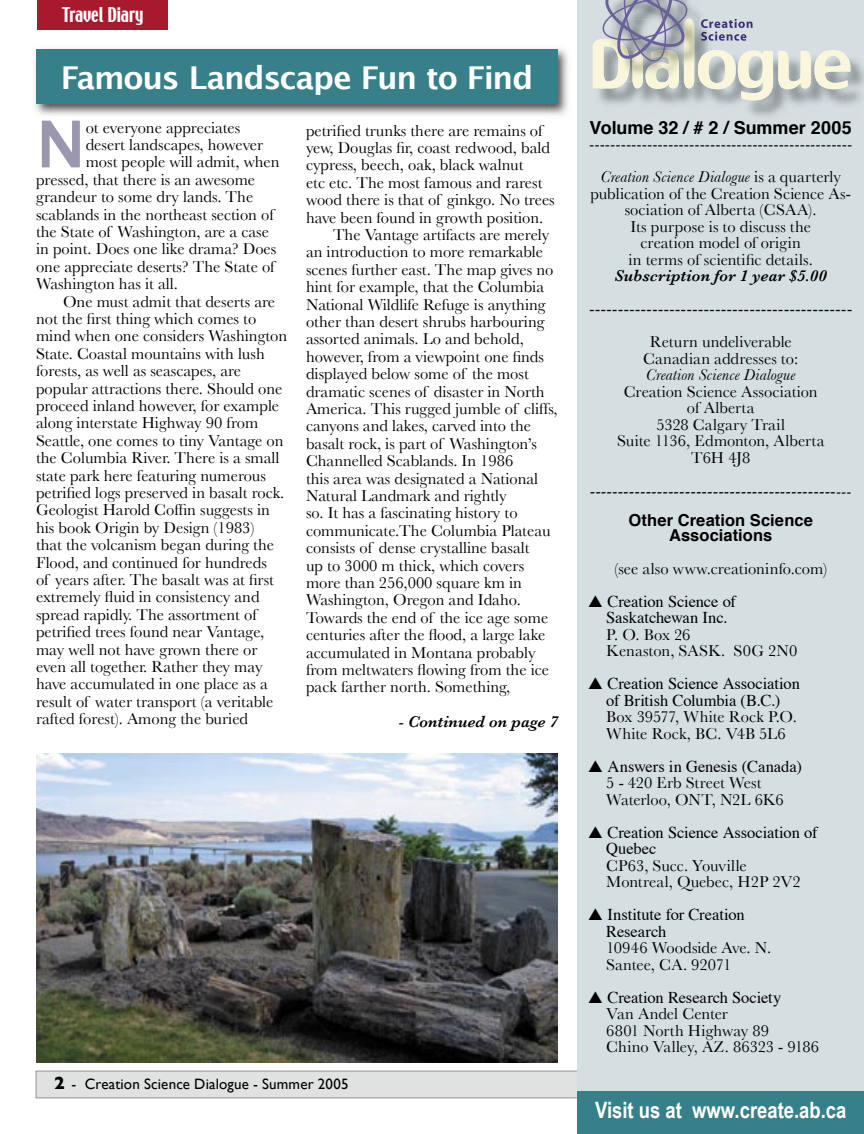
<style>
.page{position:relative;width:864px;height:1134px;background:#fff}
.page>*{position:absolute;margin:0;border:0;box-sizing:border-box;transform-origin:0 0}
.t1{font:700 64.65px "Lucida Grande";color:#9a97af}
.t2{font:700 31.5px "Lucida Grande";letter-spacing:-.04em;color:#fff}
.t3{font:700 22.5px "Arial Narrow";color:#fff}
.t4{font:700 18px "Helvetica";color:#000}
.t5{font:18px "Techno";letter-spacing:-.005em;color:#fff;scale:.94 1}
.t6{font:16.5px/16.5px "Baskerville";color:#000}
.t7{font:16.5px/16.5px "Times";letter-spacing:-.005em;color:#000;text-align:center}
.t8{font:italic 600 16.5px "Baskerville";color:#000}
.t9{font:700 16.5px/15px "Helvetica";letter-spacing:.005em;color:#000;text-align:center}
.t10{font:italic 16.5px "Baskerville";letter-spacing:.015em;color:#000}
.t11{font:15px "Baskerville";color:#000}
.t12{font:15px "Gill Sans";letter-spacing:.01em;color:#000}
.s1{font-weight:700;font-size:18px}
.s2{font-style:italic}
.s3{font-size:15px}
</style>
<div class="page">
<svg style="left:36px;top:1071px;width:542px;height:27px;background:#dcdddd"></svg>
<div style="left:578px;top:0;width:286px;height:1134px;background:#d5dfe2"></div>
<div style="left:578px;top:1091px;width:286px;height:43px;background:#378089"></div>
<img style="left:601px;top:58px;width:263px;height:58px">
<svg style="left:593px;top:0;width:257px;height:101px"></svg>
<div style="left:38px;top:0;width:130px;height:30px;background:#a9192d"></div>
<img style="left:36px;top:753px;width:522px;height:309px">
<img style="left:34px;top:48px;width:534px;height:68px">
<div style="left:36px;top:50px;width:522px;height:54px;background:#378089"></div>
<p class="t5" style="left:62px;top:3px;width:88px">Travel Diary</p>
<h2 class="t2" style="left:61px;top:60px;width:474px">Famous Landscape Fun to Find</h2>
<h1 class="t1" style="left:36px;top:107px;width:51px">N</h1>
<p class="t6" style="left:86px;top:119px;width:156px">ot everyone appreciates</p>
<p class="t6" style="left:86px;top:136px;width:179px">desert landscapes, however</p>
<p class="t6" style="left:86px;top:154px;width:195px">most people will admit, when</p>
<p class="t6" style="left:36px;top:171px;width:221px">pressed, that there is an awesome</p>
<p class="t6" style="left:36px;top:188px;width:219px">grandeur to some dry lands. The</p>
<p class="t6" style="left:36px;top:206px;width:239px">scablands in the northeast section of</p>
<p class="t6" style="left:36px;top:223px;width:235px">the State of Washington, are a case</p>
<p class="t6" style="left:36px;top:241px;width:242px">in point. Does one like drama? Does</p>
<p class="t6" style="left:36px;top:258px;width:240px">one appreciate deserts? The State of</p>
<p class="t6" style="left:36px;top:275px;width:143px">Washington has it all.</p>
<p class="t6" style="left:63px;top:293px;width:214px">One must admit that deserts are</p>
<p class="t6" style="left:36px;top:310px;width:222px">not the first thing which comes to</p>
<p class="t6" style="left:36px;top:328px;width:253px">mind when one considers Washington</p>
<p class="t6" style="left:36px;top:345px;width:230px">State. Coastal mountains with lush</p>
<p class="t6" style="left:36px;top:362px;width:207px">forests, as well as seascapes, are</p>
<p class="t6" style="left:36px;top:380px;width:248px">popular attractions there. Should one</p>
<p class="t6" style="left:36px;top:397px;width:245px">proceed inland however, for example</p>
<p class="t6" style="left:36px;top:415px;width:224px">along interstate Highway 90 from</p>
<p class="t6" style="left:36px;top:432px;width:249px">Seattle, one comes to tiny Vantage on</p>
<p class="t6" style="left:36px;top:449px;width:245px">the Columbia River. There is a small</p>
<p class="t6" style="left:36px;top:467px;width:232px">state park here featuring numerous</p>
<p class="t6" style="left:36px;top:484px;width:250px">petrified logs preserved in basalt rock.</p>
<p class="t6" style="left:36px;top:502px;width:235px">Geologist Harold Coffin suggests in</p>
<p class="t6" style="left:36px;top:519px;width:220px">his book Origin by Design (1983)</p>
<p class="t6" style="left:36px;top:536px;width:240px">that the volcanism began during the</p>
<p class="t6" style="left:36px;top:554px;width:232px">Flood, and continued for hundreds</p>
<p class="t6" style="left:36px;top:571px;width:240px">of years after. The basalt was at first</p>
<p class="t6" style="left:36px;top:589px;width:225px">extremely fluid in consistency and</p>
<p class="t6" style="left:36px;top:606px;width:222px">spread rapidly. The assortment of</p>
<p class="t6" style="left:36px;top:623px;width:230px">petrified trees found near Vantage,</p>
<p class="t6" style="left:36px;top:641px;width:223px">may well not have grown there or</p>
<p class="t6" style="left:36px;top:658px;width:228px">even all together. Rather they may</p>
<p class="t6" style="left:36px;top:676px;width:234px">have accumulated in one place as a</p>
<p class="t6" style="left:36px;top:693px;width:239px">result of water transport (a veritable</p>
<p class="t6" style="left:36px;top:710px;width:214px">rafted forest). Among the buried</p>
<p class="t6" style="left:306px;top:122px;width:238px">petrified trunks there are remains of</p>
<p class="t6" style="left:306px;top:139px;width:246px">yew, Douglas fir, coast redwood, bald</p>
<p class="t6" style="left:306px;top:157px;width:219px">cypress, beech, oak, black walnut</p>
<p class="t6" style="left:306px;top:174px;width:238px">etc etc. The most famous and rarest</p>
<p class="t6" style="left:306px;top:191px;width:250px">wood there is that of ginkgo. No trees</p>
<p class="t6" style="left:306px;top:209px;width:239px">have been found in growth position.</p>
<p class="t6" style="left:333px;top:226px;width:218px">The Vantage artifacts are merely</p>
<p class="t6" style="left:306px;top:244px;width:239px">an introduction to more remarkable</p>
<p class="t6" style="left:306px;top:261px;width:249px">scenes further east. The map gives no</p>
<p class="t6" style="left:306px;top:278px;width:240px">hint for example, that the Columbia</p>
<p class="t6" style="left:306px;top:296px;width:241px">National Wildlife Refuge is anything</p>
<p class="t6" style="left:306px;top:313px;width:240px">other than desert shrubs harbouring</p>
<p class="t6" style="left:306px;top:331px;width:219px">assorted animals. Lo and behold,</p>
<p class="t6" style="left:306px;top:348px;width:239px">however, from a viewpoint one finds</p>
<p class="t6" style="left:306px;top:365px;width:224px">displayed below some of the most</p>
<p class="t6" style="left:306px;top:383px;width:240px">dramatic scenes of disaster in North</p>
<p class="t6" style="left:306px;top:400px;width:253px">America. This rugged jumble of cliffs,</p>
<p class="t6" style="left:306px;top:418px;width:227px">canyons and lakes, carved into the</p>
<p class="t6" style="left:306px;top:435px;width:232px">basalt rock, is part of Washington’s</p>
<p class="t6" style="left:306px;top:452px;width:209px">Channelled Scablands. In 1986</p>
<p class="t6" style="left:306px;top:470px;width:234px">this area was designated a National</p>
<p class="t6" style="left:306px;top:487px;width:202px">Natural Landmark and rightly</p>
<p class="t6" style="left:306px;top:505px;width:213px">so. It has a fascinating history to</p>
<p class="t6" style="left:306px;top:522px;width:246px">communicate.The Columbia Plateau</p>
<p class="t6" style="left:306px;top:539px;width:225px">consists of dense crystalline basalt</p>
<p class="t6" style="left:306px;top:557px;width:220px">up to 3000 m thick, which covers</p>
<p class="t6" style="left:306px;top:574px;width:218px">more than 256,000 square km in</p>
<p class="t6" style="left:306px;top:592px;width:216px">Washington, Oregon and Idaho.</p>
<p class="t6" style="left:306px;top:609px;width:244px">Towards the end of the ice age some</p>
<p class="t6" style="left:306px;top:626px;width:241px">centuries after the flood, a large lake</p>
<p class="t6" style="left:306px;top:644px;width:231px">accumulated in Montana probably</p>
<p class="t6" style="left:306px;top:661px;width:245px">from meltwaters flowing from the ice</p>
<p class="t6" style="left:306px;top:679px;width:206px">pack farther north. Something,</p>
<p class="t8" style="left:399px;top:712px;width:161px">- Continued on page 7</p>
<p class="t12" style="left:54px;top:1075px;width:296px"><span class="s1">2</span> - Creation Science Dialogue - Summer 2005</p>
<p class="t4" style="left:590px;top:116px;width:264px">Volume 32 / # 2 / Summer 2005</p>
<p class="t11" style="left:589px;top:136px;width:264px">--------------------------------------------------</p>
<p class="t6" style="left:590px;top:169px;width:262px;text-align:center"><span class="s2">Creation Science Dialogue</span> is a quarterly publication of the Creation Science As&shy;sociation of Alberta (CSAA).<br>Its purpose is to discuss the<br>creation model of origin<br>in terms of scientific details.</p>
<p class="t8" style="left:614px;top:266px;width:214px">Subscription for 1 year $5.00</p>
<p class="t6" style="left:589px;top:292px;width:264px;line-height:33px;text-align:center">----------------------------------------------<br>Return undeliverable</p>
<p class="t6" style="left:643px;top:350px;width:156px">Canadian addresses to:</p>
<p class="t10" style="left:646px;top:365px;width:151px">Creation Science Dialogue</p>
<p class="t6" style="left:617px;top:383px;width:209px;text-align:center">Creation Science Association of Alberta<br>5328 Calgary Trail<br>Suite 1136, Edmonton, Alberta<br>T6H 4J8</p>
<p class="t8" style="left:590px;top:481px;width:263px">--------------------------------------------<span class="s3">---</span></p>
<p class="t9" style="left:629px;top:514px;width:186px">Other Creation Science<br>Associations</p>
<p class="t6" style="left:614px;top:560px;width:214px">(see also www.creationinfo.com)</p>
<p class="t7" style="left:588px;top:594px;width:149px">▲ Creation Science of<br>Saskatchewan Inc.</p>
<p class="t6" style="left:606px;top:626px;width:192px">P. O. Box 26<br>Kenaston, SASK. S0G 2N0</p>
<p class="t7" style="left:588px;top:677px;width:213px">▲ Creation Science Association of British Columbia (B.C.)</p>
<p class="t6" style="left:606px;top:709px;width:192px">Box 39577, White Rock P.O.<br>White Rock, BC. V4B 5L6</p>
<p class="t7" style="left:588px;top:759px;width:215px">▲ Answers in Genesis (Canada)</p>
<p class="t6" style="left:606px;top:775px;width:179px">5 - 420 Erb Street West<br>Waterloo, ONT, N2L 6K6</p>
<p class="t7" style="left:606px;top:825px;width:213px;text-align:left;text-indent:-18px">▲ Creation Science Association of<br>Quebec</p>
<p class="t6" style="left:606px;top:857px;width:196px">CP63, Succ. Youville<br>Montreal, Quebec, H2P 2V2</p>
<p class="t7" style="left:606px;top:908px;width:140px;text-align:left;text-indent:-18px">▲ Institute for Creation<br>Research</p>
<p class="t6" style="left:606px;top:940px;width:166px">10946 Woodside Ave. N.<br>Santee, CA. 92071</p>
<p class="t7" style="left:588px;top:990px;width:195px">▲ Creation Research Society</p>
<p class="t6" style="left:606px;top:1006px;width:214px">Van Andel Center<br>6801 North Highway 89<br>Chino Valley, AZ. 86323 - 9186</p>
<h3 class="t3" style="left:595px;top:1097px;width:253px">Visit us at www.create.ab.ca</h3>
</div>
